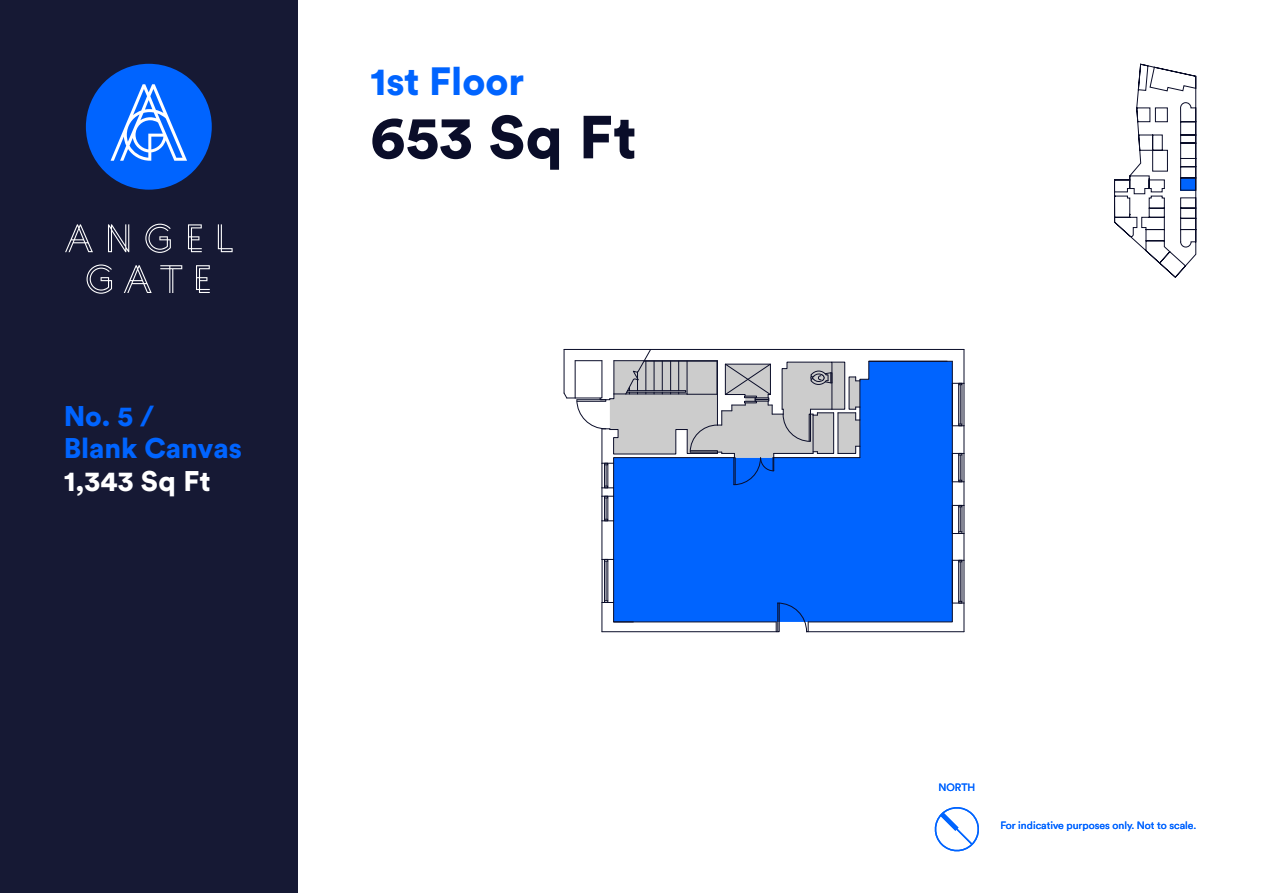
<style>
.page{position:relative;width:1263px;height:893px;background:#fff}
.page>*{position:absolute;margin:0;border:0;box-sizing:border-box;transform-origin:0 0}
.t1{font:900 60px "Circular Std";letter-spacing:.01em;color:#0a0d29}
.t2{font:900 39px "Circular Std";color:#0064ff}
.t3{font:900 28.2px/32.2px "Circular Std";color:#0064ff}
.t4{font:900 28.2px "Circular Std";letter-spacing:.01em;color:#fff}
.t5{font:10.5px "Circular Std";color:#0064ff}
</style>
<div class="page">
<div style="left:0;top:0;width:298px;height:893px;background:#161934"></div>
<div style="left:86px;top:64px;width:126px;height:126px;background:#0064ff;border-radius:50%"></div>
<svg style="left:111px;top:84px;width:76px;height:77px"></svg>
<svg style="left:87px;top:264px;width:25px;height:30px"></svg>
<svg style="left:218px;top:224px;width:15px;height:28px"></svg>
<svg style="left:65px;top:224px;width:28px;height:28px"></svg>
<svg style="left:108px;top:224px;width:21px;height:28px"></svg>
<svg style="left:145px;top:224px;width:26px;height:29px"></svg>
<svg style="left:188px;top:224px;width:14px;height:28px"></svg>
<svg style="left:124px;top:265px;width:28px;height:28px"></svg>
<svg style="left:160px;top:265px;width:22px;height:28px"></svg>
<svg style="left:196px;top:265px;width:14px;height:28px"></svg>
<svg style="left:564px;top:349px;width:401px;height:283px"></svg>
<svg style="left:1114px;top:63px;width:82px;height:215px"></svg>
<svg style="left:934px;top:807px;width:45px;height:45px"></svg>
<h3 class="t3" style="left:64px;top:400px;width:180px">No. 5 /<br>Blank Canvas</h3>
<h3 class="t4" style="left:64px;top:462px;width:148px">1,343 Sq Ft</h3>
<h2 class="t2" style="left:370px;top:56px;width:156px">1st Floor</h2>
<h1 class="t1" style="left:370px;top:97px;width:268px">653 Sq Ft</h1>
<p class="t5" style="left:938px;top:781px;width:38px">NORTH</p>
<p class="t5" style="left:1000px;top:819px;width:197px">For indicative purposes only. Not to scale.</p>
</div>
